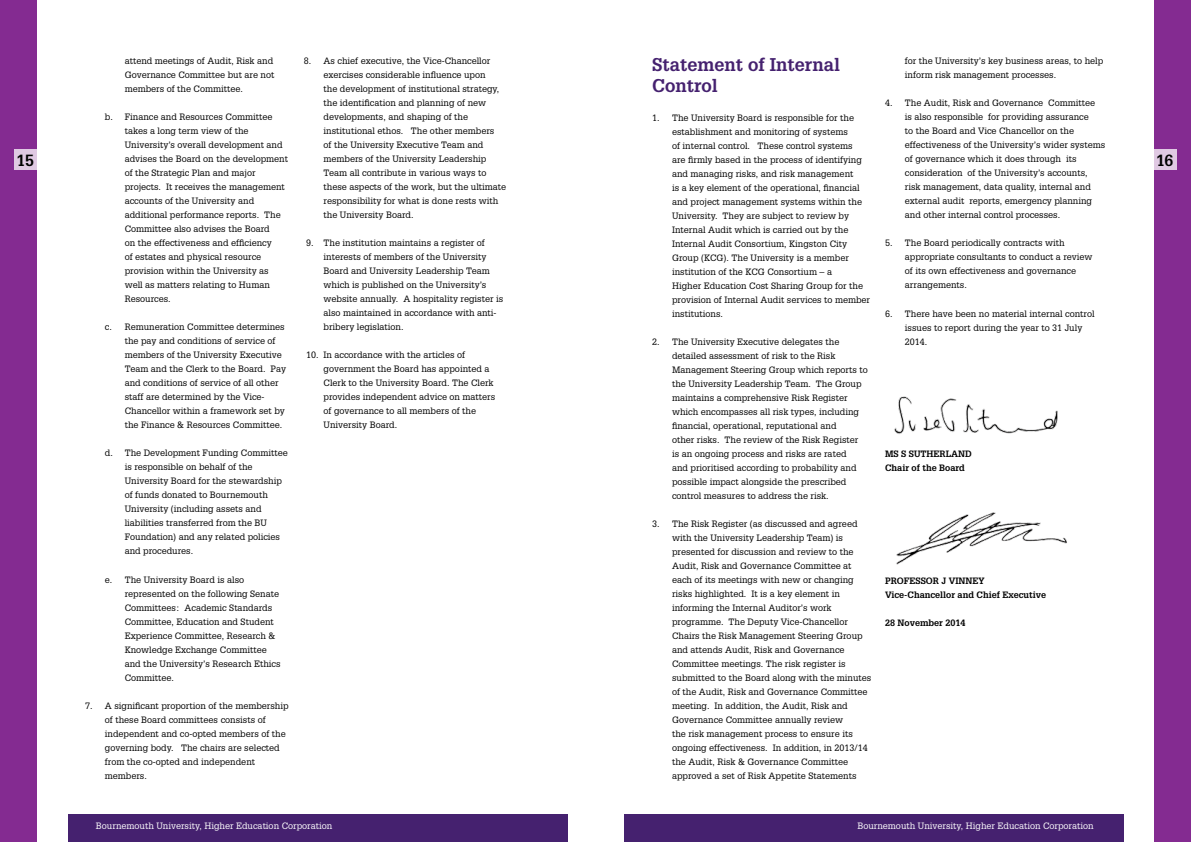
<style>
.page{position:relative;width:1191px;height:842px;background:#fff}
.page>*{position:absolute;margin:0;border:0;box-sizing:border-box;transform-origin:0 0}
.t1{font:700 18px/21.6px "Glypha LT";color:#45216f}
.t2{font:700 15.8px "Glypha LT";color:#000}
.t3{font:9px/14px "Glypha LT";color:#000}
.t4{font:9px "Glypha LT";color:#fff}
.t5{font:700 9px/14px "Glypha LT";color:#000}
</style>
<div class="page">
<div style="left:1154px;top:0;width:37px;height:842px;background:#842b91"></div>
<div style="left:0;top:0;width:37px;height:842px;background:#842b91"></div>
<div style="left:1154px;top:150px;width:22px;height:20px;background:#e0c9e3"></div>
<div style="left:15px;top:150px;width:22px;height:20px;background:#e0c9e3"></div>
<div style="left:624px;top:814px;width:499px;height:28px;background:#45216f"></div>
<div style="left:68px;top:814px;width:499px;height:28px;background:#45216f"></div>
<img style="left:894px;top:396px;width:164px;height:38px">
<img style="left:896px;top:512px;width:171px;height:53px">
<p class="t3" style="left:125px;top:53px;width:151px">attend meetings of Audit, Risk and<br>Governance Committee but are not members of the Committee.</p>
<p class="t3" style="left:125px;top:110px;width:165px;text-indent:-20px">b. Finance and Resources Committee takes a long term view of the<br>University’s overall development and advises the Board on the development of the Strategic Plan and major projects. It receives the management accounts of the University and additional performance reports. The<br>Committee also advises the Board<br>on the effectiveness and efficiency<br>of estates and physical resource provision within the University as well as matters relating to Human<br>Resources.</p>
<p class="t3" style="left:125px;top:320px;width:163px;text-indent:-20px">c. Remuneration Committee determines the pay and conditions of service of members of the University Executive Team and the Clerk to the Board. Pay and conditions of service of all other staff are determined by the Vice-Chancellor within a framework set by the Finance &amp; Resources Committee.</p>
<p class="t3" style="left:125px;top:446px;width:164px;text-indent:-20px">d. The Development Funding Committee is responsible on behalf of the<br>University Board for the stewardship of funds donated to Bournemouth<br>University (including assets and liabilities transferred from the BU<br>Foundation) and any related policies and procedures.</p>
<p class="t3" style="left:125px;top:572px;width:157px;text-indent:-20px">e. The University Board is also represented on the following Senate<br>Committees: Academic Standards<br>Committee, Education and Student<br>Experience Committee, Research &amp;<br>Knowledge Exchange Committee and the University’s Research Ethics<br>Committee.</p>
<p class="t3" style="left:105px;top:698px;width:185px;text-indent:-20px">7. A significant proportion of the membership of these Board committees consists of independent and co-opted members of the governing body. The chairs are selected from the co-opted and independent members.</p>
<p class="t3" style="left:323px;top:54px;width:184px;text-indent:-20px">8. As chief executive, the Vice-Chancellor exercises considerable influence upon<br>the development of institutional strategy, the identification and planning of new developments, and shaping of the institutional ethos. The other members<br>of the University Executive Team and members of the University Leadership Team all contribute in various ways to these aspects of the work, but the ultimate responsibility for what is done rests with the University Board.</p>
<p class="t3" style="left:323px;top:236px;width:181px;text-indent:-17px">9. The institution maintains a register of interests of members of the University Board and University Leadership Team which is published on the University’s website annually. A hospitality register is also maintained in accordance with anti&shy;bribery legislation.</p>
<p class="t3" style="left:323px;top:348px;width:173px;text-indent:-17px">10. In accordance with the articles of government the Board has appointed a Clerk to the University Board. The Clerk provides independent advice on matters of governance to all members of the University Board.</p>
<p class="t3" style="left:905px;top:54px;width:200px">for the University’s key business areas, to help inform risk management processes.</p>
<p class="t3" style="left:905px;top:96px;width:202px;text-indent:-20px">4. The Audit, Risk and Governance Committee<br>is also responsible for providing assurance<br>to the Board and Vice Chancellor on the effectiveness of the University’s wider systems of governance which it does through its consideration of the University’s accounts, risk management, data quality, internal and external audit reports, emergency planning and other internal control processes.</p>
<p class="t3" style="left:905px;top:236px;width:189px;text-indent:-20px">5. The Board periodically contracts with appropriate consultants to conduct a review of its own effectiveness and governance arrangements.</p>
<p class="t3" style="left:905px;top:306px;width:191px;text-indent:-20px">6. There have been no material internal control issues to report during the year to 31 July<br>2014.</p>
<h1 class="t1" style="left:652px;top:53px;width:189px">Statement of Internal<br>Control</h1>
<p class="t3" style="left:672px;top:110px;width:199px;text-indent:-20px">1. The University Board is responsible for the establishment and monitoring of systems<br>of internal control. These control systems<br>are firmly based in the process of identifying and managing risks, and risk management<br>is a key element of the operational, financial and project management systems within the University. They are subject to review by Internal Audit which is carried out by the Internal Audit Consortium, Kingston City Group (KCG). The University is a member institution of the KCG Consortium – a<br>Higher Education Cost Sharing Group for the provision of Internal Audit services to member institutions.</p>
<p class="t3" style="left:672px;top:334px;width:197px;text-indent:-20px">2. The University Executive delegates the detailed assessment of risk to the Risk Management Steering Group which reports to the University Leadership Team. The Group maintains a comprehensive Risk Register which encompasses all risk types, including financial, operational, reputational and<br>other risks. The review of the Risk Register<br>is an ongoing process and risks are rated<br>and prioritised according to probability and possible impact alongside the prescribed control measures to address the risk.</p>
<p class="t3" style="left:672px;top:517px;width:201px;text-indent:-20px">3. The Risk Register (as discussed and agreed with the University Leadership Team) is presented for discussion and review to the Audit, Risk and Governance Committee at each of its meetings with new or changing risks highlighted. It is a key element in informing the Internal Auditor’s work programme. The Deputy Vice-Chancellor Chairs the Risk Management Steering Group and attends Audit, Risk and Governance Committee meetings. The risk register is submitted to the Board along with the minutes of the Audit, Risk and Governance Committee meeting. In addition, the Audit, Risk and Governance Committee annually review<br>the risk management process to ensure its ongoing effectiveness. In addition, in 2013/14 the Audit, Risk &amp; Governance Committee approved a set of Risk Appetite Statements</p>
<h2 class="t2" style="left:17px;top:151px;width:19px">15</h2>
<h2 class="t2" style="left:1156px;top:151px;width:19px">16</h2>
<p class="t5" style="left:885px;top:447px;width:88px">MS S SUTHERLAND<br>Chair of the Board</p>
<p class="t5" style="left:885px;top:573px;width:163px">PROFESSOR J VINNEY<br>Vice-Chancellor and Chief Executive</p>
<p class="t5" style="left:885px;top:616px;width:82px">28 November 2014</p>
<p class="t4" style="left:96px;top:820px;width:238px">Bournemouth University, Higher Education Corporation</p>
<p class="t4" style="left:857px;top:820px;width:238px">Bournemouth University, Higher Education Corporation</p>
</div>
